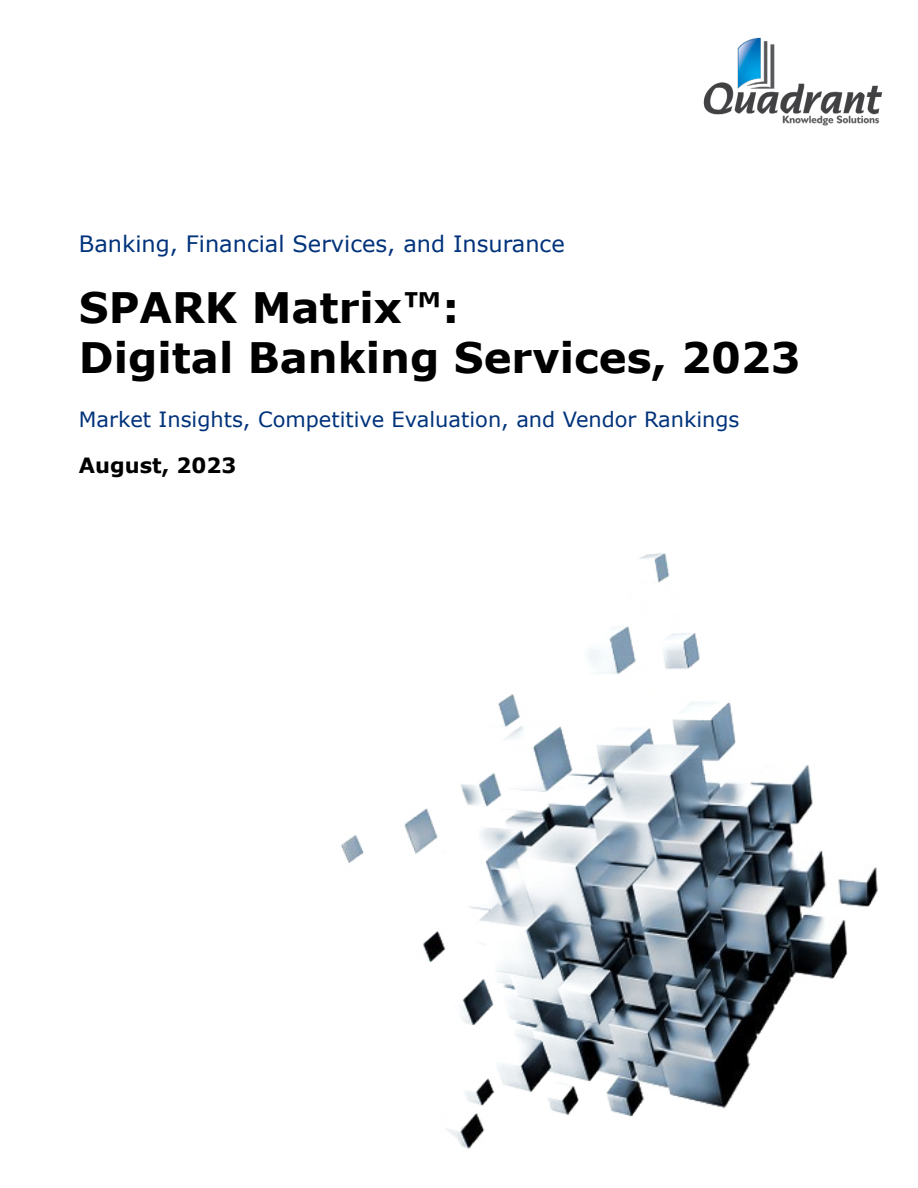
<style>
.page{position:relative;width:918px;height:1188px;background:#fff}
.page>*{position:absolute;margin:0;border:0;box-sizing:border-box;transform-origin:0 0}
.t1{font:700 42px/50.4px "Verdana";color:#000}
.t2{font:22.5px "Verdana";color:#00327b}
.t3{font:21px "Verdana";color:#00327b}
.t4{font:700 21px "Verdana";color:#000}
</style>
<div class="page">
<img style="left:703px;top:37px;width:180px;height:89px">
<img style="left:341px;top:553px;width:537px;height:596px">
<p class="t2" style="left:79px;top:229px;width:487px">Banking, Financial Services, and Insurance</p>
<h1 class="t1" style="left:79px;top:281px;width:723px">SPARK Matrix™:<br>Digital Banking Services, 2023</h1>
<p class="t3" style="left:79px;top:405px;width:662px">Market Insights, Competitive Evaluation, and Vendor Rankings</p>
<p class="t4" style="left:79px;top:451px;width:159px">August, 2023</p>
</div>
